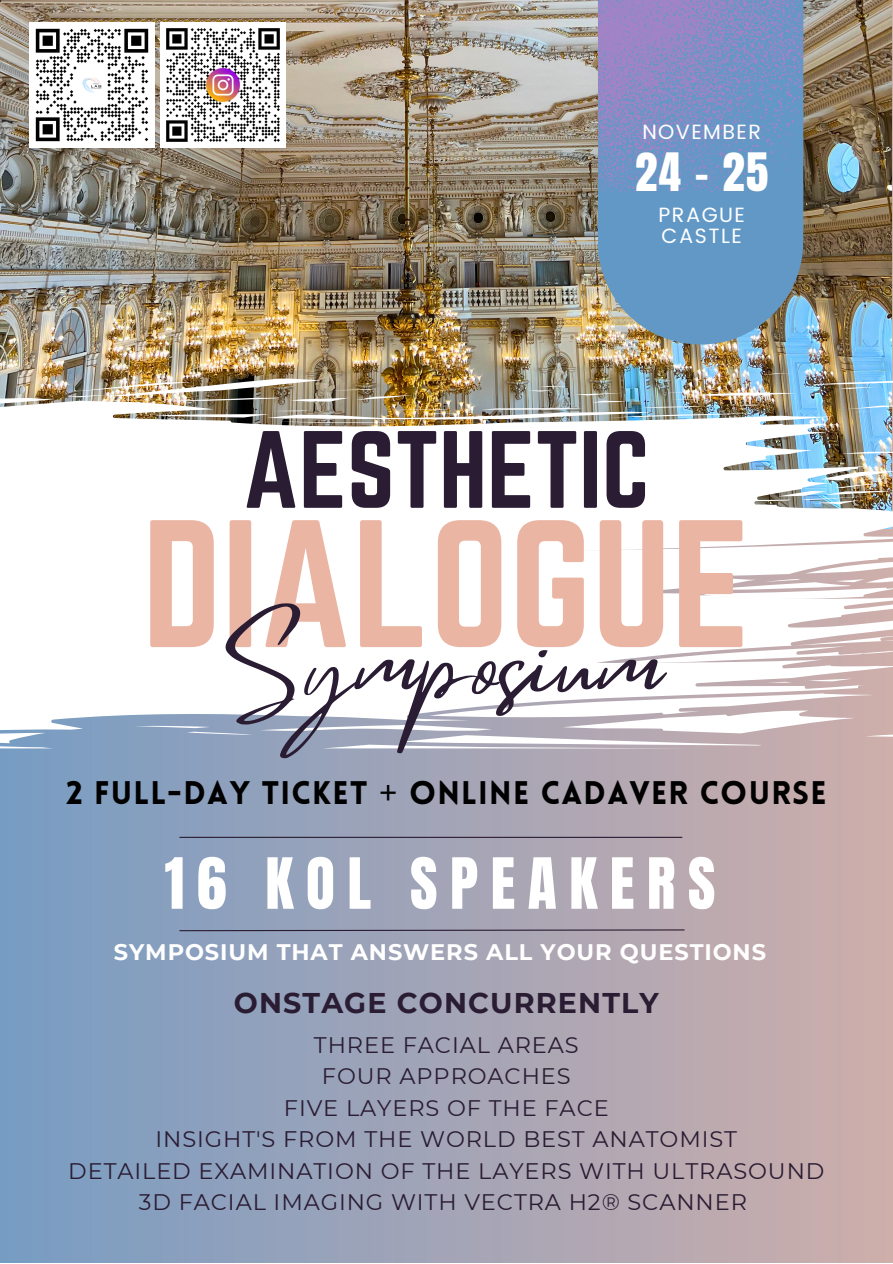
<style>
.page{position:relative;width:893px;height:1264px;background:#fff}
.page>*{position:absolute;margin:0;border:0;box-sizing:border-box;transform-origin:0 0}
.t1{font:158.55px "Norwester";color:#ebb5a3}
.t2{font:97.05px "Mistrully";color:#2a1c33}
.t3{font:95.85px "Norwester";color:#2a1c33}
.t4{font:60px "Anton";letter-spacing:.205em;color:#fff}
.t5{font:45px "Anton";color:#fff}
.t6{font:900 31.95px "Lovelo";letter-spacing:.04em;color:#000}
.t7{font:700 28.5px "Montserrat";letter-spacing:.04em;color:#2a1c33}
.t8{font:22.5px/31.5px "Montserrat";letter-spacing:.04em;color:#2a1c33;text-align:center}
.t9{font:700 22.5px "Montserrat";letter-spacing:.04em;color:#fff}
.t10{font:20.7px/21.5px "Poppins";letter-spacing:.07em;color:#fff}
.s1{font-family:"Noto Sans";font-weight:400}
</style>
<div class="page">
<img style="left:0;top:0;width:892px;height:1262px">
<img style="left:0;top:0;width:891px;height:400px">
<svg style="left:134px;top:730px;width:118px;height:4px"></svg>
<svg style="left:0;top:733px;width:53px;height:15px"></svg>
<svg style="left:0;top:400px;width:892px;height:330px"></svg>
<svg style="left:0;top:398px;width:54px;height:7px"></svg>
<svg style="left:620px;top:633px;width:272px;height:30px"></svg>
<svg style="left:259px;top:693px;width:633px;height:55px"></svg>
<img style="left:66px;top:373px;width:730px;height:50px">
<svg style="left:805px;top:380px;width:87px;height:10px"></svg>
<img style="left:778px;top:471px;width:114px;height:33px">
<svg style="left:597px;top:192px;width:206px;height:152px;background:#6a99bd"></svg>
<svg style="left:597px;top:0;width:206px;height:192px;background:#7b8fc5"></svg>
<hr style="left:180px;top:836px;width:501px;height:2px;background:#2a1c33">
<svg style="left:179px;top:928px;width:506px;height:3px;background:#757287"></svg>
<img style="left:30px;top:23px;width:124px;height:124px">
<img style="left:161px;top:23px;width:124px;height:124px">
<p class="t10" style="left:642px;top:121px;width:120px">NOVEMBER</p>
<p class="t5" style="left:635px;top:140px;width:135px">24 - 25</p>
<p class="t10" style="left:658px;top:204px;width:88px">PRAGUE<br>CASTLE</p>
<p class="t3" style="left:243px;top:412px;width:408px">AESTHETIC</p>
<p class="t1" style="left:142px;top:488px;width:609px">DIALOGUE</p>
<p class="t2" style="left:230px;top:585px;width:433px">Symposium</p>
<p class="t6" style="left:66px;top:779px;width:762px">2 FULL-DAY TICKET <span class="s1">+</span> ONLINE CADAVER COURSE</p>
<p class="t4" style="left:164px;top:840px;width:552px">16 KOL SPEAKERS</p>
<p class="t9" style="left:114px;top:938px;width:653px">SYMPOSIUM THAT ANSWERS ALL YOUR QUESTIONS</p>
<p class="t7" style="left:234px;top:985px;width:426px">ONSTAGE CONCURRENTLY</p>
<p class="t8" style="left:314px;top:1028px;width:266px">THREE FACIAL AREAS</p>
<p class="t8" style="left:322px;top:1060px;width:250px">FOUR APPROACHES</p>
<p class="t8" style="left:284px;top:1091px;width:326px">FIVE LAYERS OF THE FACE</p>
<p class="t8" style="left:155px;top:1123px;width:583px">INSIGHT'S FROM THE WORLD BEST ANATOMIST</p>
<p class="t8" style="left:68px;top:1154px;width:757px">DETAILED EXAMINATION OF THE LAYERS WITH ULTRASOUND<br>3D FACIAL IMAGING WITH VECTRA H2® SCANNER</p>
</div>
